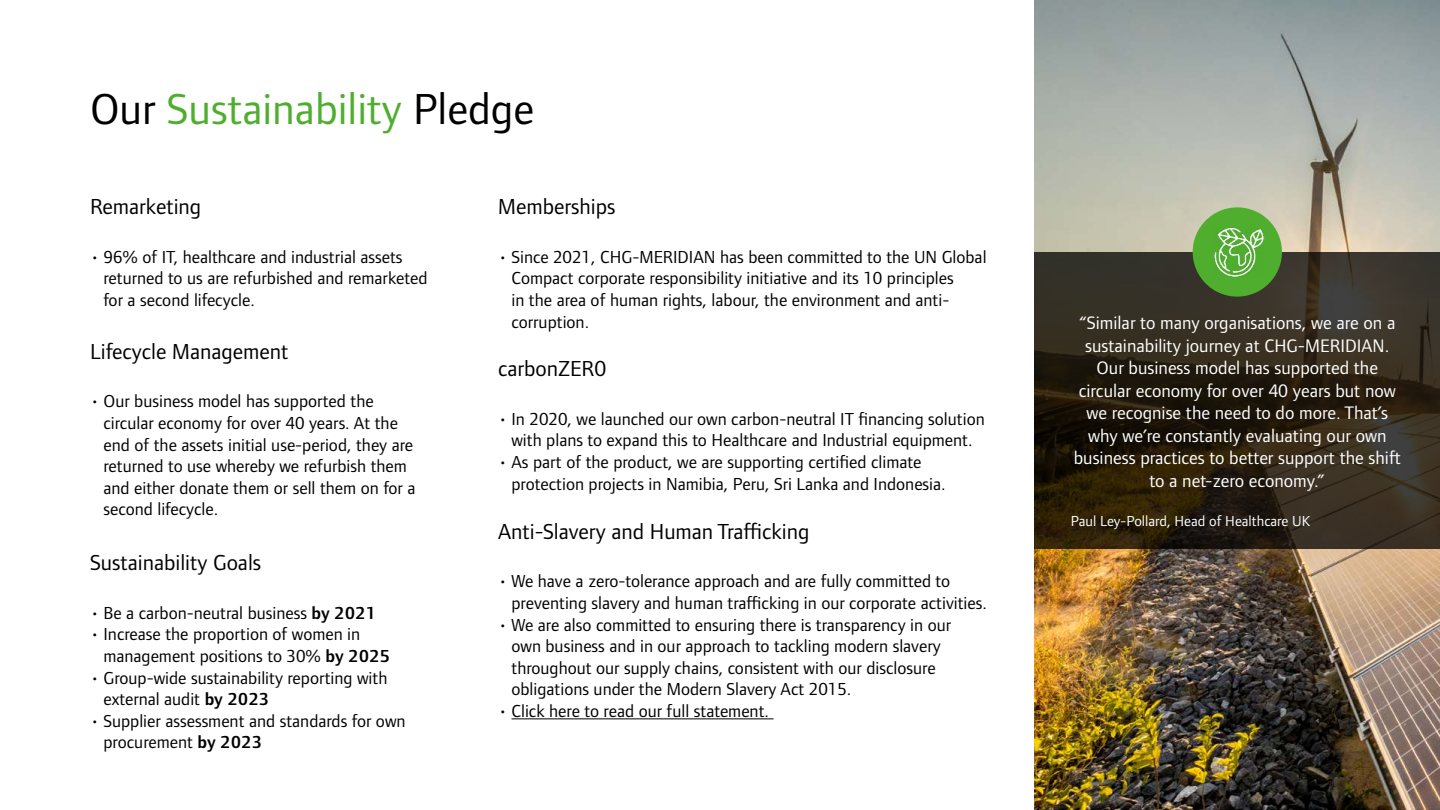
<style>
.page{position:relative;width:1440px;height:810px;background:#fff}
.page>*{position:absolute;margin:0;border:0;box-sizing:border-box;transform-origin:0 0}
.t1{font:45px "Foundry Form Sans OT2";color:#50ae2f}
.t2{font:22.5px "Foundry Form Sans OT2";color:#000}
.t3{font:18.75px/22.5px "Foundry Form Sans OT2";color:#fff;text-align:center}
.t4{font:18px/21.6px "Foundry Form Sans OT2";color:#000}
.t5{font:15px "Foundry Form Sans OT2";color:#fff}
.s1{color:#000}
.s2{font-weight:600}
</style>
<div class="page">
<img style="left:1035px;top:0;width:405px;height:810px">
<svg style="left:1035px;top:252px;width:405px;height:297px;background:#2e2619"></svg>
<div style="left:1193px;top:207px;width:89px;height:90px;background:#50ae2f;border-radius:50%"></div>
<hr style="left:512px;top:718px;width:262px;height:1px;background:#000">
<img style="left:1214px;top:227px;width:51px;height:50px">
<h1 class="t1" style="left:90px;top:76px;width:446px"><span class="s1">Our</span> Sustainability <span class="s1">Pledge</span></h1>
<p class="t2" style="left:90px;top:190px;width:113px">Remarketing</p>
<p class="t4" style="left:104px;top:245px;width:325px;text-indent:-14px">• 96% of IT, healthcare and industrial assets returned to us are refurbished and remarketed for a second lifecycle.</p>
<p class="t2" style="left:90px;top:335px;width:200px">Lifecycle Management</p>
<p class="t4" style="left:104px;top:390px;width:313px;text-indent:-14px">• Our business model has supported the circular economy for over 40 years. At the end of the assets initial use-period, they are returned to use whereby we refurbish them and either donate them or sell them on for a second lifecycle.</p>
<p class="t2" style="left:90px;top:547px;width:173px">Sustainability Goals</p>
<p class="t4" style="left:90px;top:601px;width:288px">• Be a carbon-neutral business <span class="s2">by 2021</span></p>
<p class="t4" style="left:104px;top:622px;width:288px;text-indent:-14px">• Increase the proportion of women in management positions to 30% <span class="s2">by 2025</span></p>
<p class="t4" style="left:104px;top:666px;width:285px;text-indent:-14px">• Group-wide sustainability reporting with external audit <span class="s2">by 2023</span></p>
<p class="t4" style="left:104px;top:709px;width:304px;text-indent:-14px">• Supplier assessment and standards for own procurement <span class="s2">by 2023</span></p>
<p class="t2" style="left:498px;top:190px;width:119px">Memberships</p>
<p class="t4" style="left:512px;top:245px;width:477px;text-indent:-14px">• Since 2021, CHG-MERIDIAN has been committed to the UN Global Compact corporate responsibility initiative and its 10 principles<br>in the area of human rights, labour, the environment and anti&shy;corruption.</p>
<p class="t2" style="left:498px;top:352px;width:110px">carbonZER0</p>
<p class="t4" style="left:498px;top:407px;width:488px;text-align:center">• In 2020, we launched our own carbon-neutral IT financing solution with plans to expand this to Healthcare and Industrial equipment.</p>
<p class="t4" style="left:512px;top:450px;width:436px;text-indent:-14px">• As part of the product, we are supporting certified climate protection projects in Namibia, Peru, Sri Lanka and Indonesia.</p>
<p class="t2" style="left:498px;top:515px;width:313px">Anti-Slavery and Human Trafficking</p>
<p class="t4" style="left:512px;top:570px;width:477px;text-indent:-14px">• We have a zero-tolerance approach and are fully committed to preventing slavery and human trafficking in our corporate activities.</p>
<p class="t4" style="left:512px;top:613px;width:441px;text-indent:-14px">• We are also committed to ensuring there is transparency in our own business and in our approach to tackling modern slavery throughout our supply chains, consistent with our disclosure obligations under the Modern Slavery Act 2015.</p>
<p class="t4" style="left:498px;top:699px;width:273px">• Click here to read our full statement.</p>
<p class="t3" style="left:1074px;top:310px;width:329px">“Similar to many organisations, we are on a sustainability journey at CHG-MERIDIAN.<br>Our business model has supported the circular economy for over 40 years but now we recognise the need to do more. That’s why we’re constantly evaluating our own business practices to better support the shift to a net-zero economy.”</p>
<p class="t5" style="left:1071px;top:510px;width:241px">Paul Ley-Pollard, Head of Healthcare UK</p>
</div>
